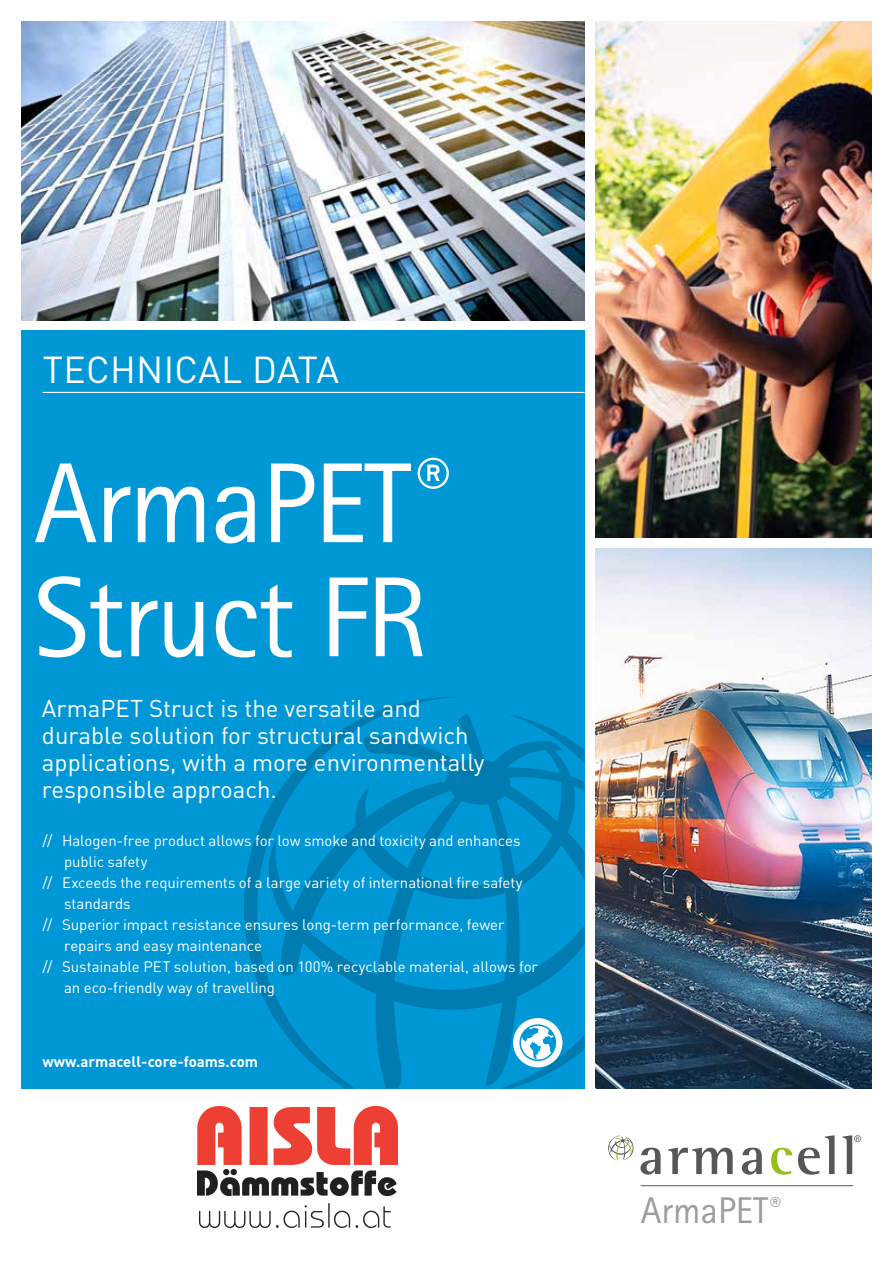
<style>
.page{position:relative;width:893px;height:1263px;background:#fff}
.page>*{position:absolute;margin:0;border:0;box-sizing:border-box;transform-origin:0 0}
.t1{font:114px/114px "Rotis Sans Serif Std";letter-spacing:-.02em;color:#fff}
.t2{font:37.2px "Rotis Sans Serif Std";color:#9d9d9c}
.t3{font:37.05px "DIN Pro";letter-spacing:.01em;color:#fff}
.t4{font:24px/27px "DIN Pro";color:#fff}
.t5{font:15px "DIN Pro";letter-spacing:-.005em;color:#fff}
.t6{font:700 15px "DIN Pro";color:#fff}
</style>
<div class="page">
<div style="left:21px;top:331px;width:564px;height:758px;background:#0097d7"></div>
<hr style="left:43px;top:392px;width:542px;height:1px;background:#fff">
<img style="left:21px;top:21px;width:564px;height:299px">
<img style="left:595px;top:21px;width:277px;height:517px">
<img style="left:595px;top:549px;width:277px;height:540px">
<svg style="left:244px;top:697px;width:341px;height:392px"></svg>
<div style="left:513px;top:1018px;width:49px;height:49px;background:#fff;border-radius:50%"></div>
<svg style="left:519px;top:1024px;width:37px;height:37px"></svg>
<svg style="left:640px;top:1148px;width:21px;height:27px"></svg>
<svg style="left:668px;top:1148px;width:65px;height:26px"></svg>
<svg style="left:742px;top:1148px;width:20px;height:27px"></svg>
<svg style="left:771px;top:1148px;width:21px;height:27px"></svg>
<svg style="left:798px;top:1135px;width:37px;height:40px"></svg>
<svg style="left:842px;top:1135px;width:19px;height:39px"></svg>
<svg style="left:608px;top:1135px;width:26px;height:26px"></svg>
<hr style="left:641px;top:1185px;width:212px;height:1px;background:#575756">
<img style="left:198px;top:1107px;width:199px;height:121px">
<h3 class="t3" style="left:43px;top:341px;width:298px">TECHNICAL DATA</h3>
<h1 class="t1" style="left:34px;top:446px;width:417px">ArmaPET<sup>®<br></sup>Struct FR</h1>
<h3 class="t4" style="left:42px;top:692px;width:444px">ArmaPET Struct is the versatile and durable solution for structural sandwich applications, with a more environmentally responsible approach.</h3>
<p class="t5" style="left:43px;top:828px;width:479px">// Halogen-free product allows for low smoke and toxicity and enhances</p>
<p class="t5" style="left:64px;top:849px;width:85px">public safety</p>
<p class="t5" style="left:43px;top:870px;width:482px">// Exceeds the requirements of a large variety of international fire safety</p>
<p class="t5" style="left:64px;top:891px;width:68px">standards</p>
<p class="t5" style="left:43px;top:912px;width:463px">// Superior impact resistance ensures long-term performance, fewer</p>
<p class="t5" style="left:64px;top:933px;width:199px">repairs and easy maintenance</p>
<p class="t5" style="left:43px;top:954px;width:497px">// Sustainable PET solution, based on 100% recyclable material, allows for</p>
<p class="t5" style="left:64px;top:975px;width:212px">an eco-friendly way of travelling</p>
<p class="t6" style="left:43px;top:1049px;width:217px">www.armacell-core-foams.com</p>
<h2 class="t2" style="left:641px;top:1188px;width:141px">ArmaPET<sup>®</sup></h2>
</div>
